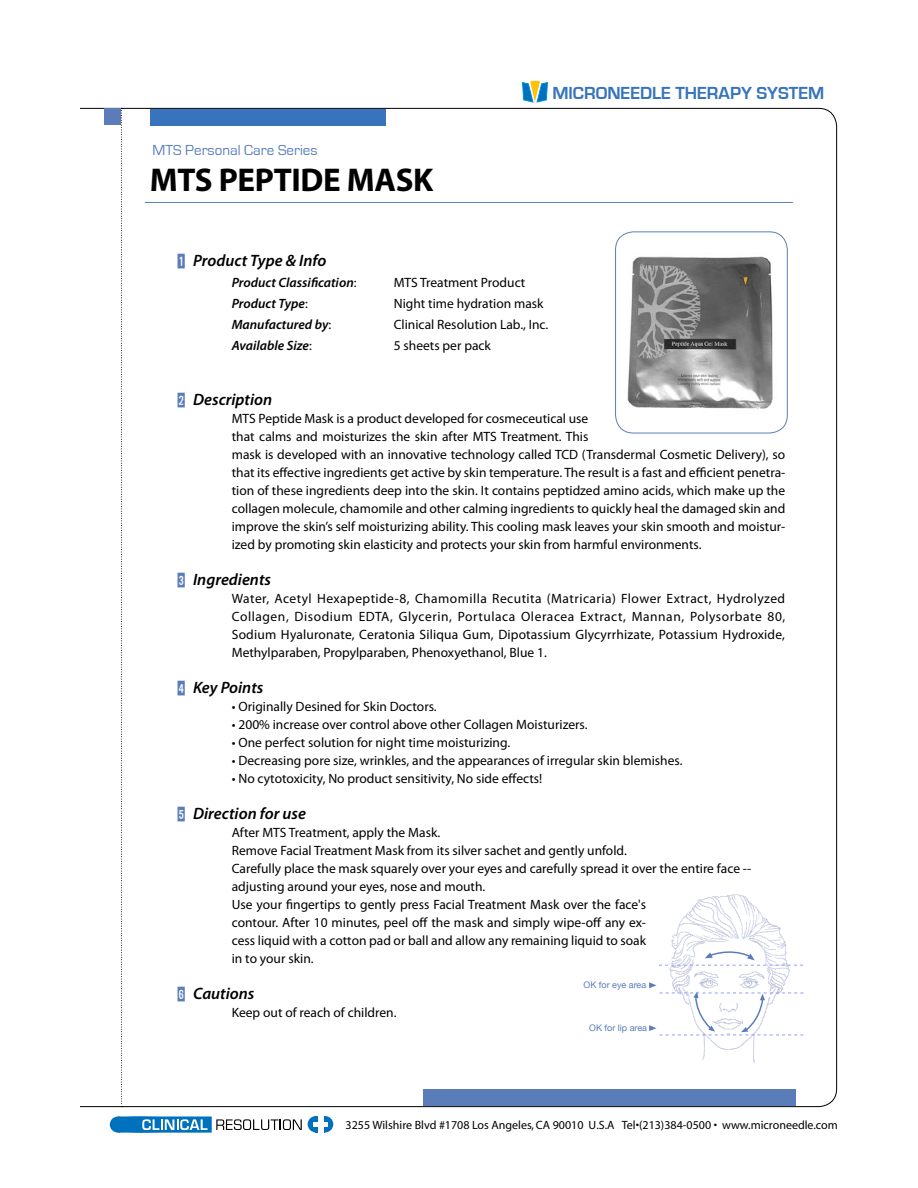
<style>
.page{position:relative;width:918px;height:1188px;background:#fff}
.page>*{position:absolute;margin:0;border:0;box-sizing:border-box;transform-origin:0 0}
.t1{font:700 33px "Myriad";letter-spacing:-.01em;color:#000}
.t2{font:700 18px "Eurostile";color:#3774bc}
.t3{font:italic 600 16.5px "Myriad Pro";color:#000}
.t4{font:15px "Eurostile";color:#5a7dba}
.t5{font:13.5px/18px "Myriad Pro";color:#000}
.t6{font:italic 600 13.5px "Myriad Pro";color:#000}
.t7{font:12px "Myriad";color:#000}
.t8{font:9px "Helvetica Neue";color:#5a7dba}
.s1{font-family:"Sign 2";font-weight:400;font-style:normal;color:#5a7dba}
.s2{font-weight:400;font-style:normal}
</style>
<div class="page">
<svg style="left:121px;top:108px;width:2px;height:999px"></svg>
<svg style="left:110px;top:1116px;width:192px;height:17px"></svg>
<svg style="left:316px;top:1116px;width:9px;height:16px"></svg>
<svg style="left:308px;top:1116px;width:8px;height:16px"></svg>
<svg style="left:325px;top:1116px;width:8px;height:16px"></svg>
<div style="left:313px;top:1122px;width:15px;height:5px;background:#fff"></div>
<div style="left:318px;top:1116px;width:5px;height:17px;background:#fff"></div>
<div style="left:105px;top:108px;width:16px;height:16px;background:#5a7dba"></div>
<div style="left:150px;top:109px;width:236px;height:16px;background:#3774bc"></div>
<div style="left:423px;top:1089px;width:373px;height:17px;background:#5a7dba"></div>
<svg style="left:522px;top:81px;width:26px;height:21px"></svg>
<hr style="left:145px;top:202px;width:648px;height:1px;background:#5a7dba">
<img style="left:669px;top:894px;width:121px;height:169px">
<svg style="left:659px;top:947px;width:144px;height:19px"></svg>
<svg style="left:649px;top:982px;width:154px;height:54px"></svg>
<img style="left:617px;top:235px;width:166px;height:196px">
<div style="left:615px;top:232px;width:173px;height:201px;border:1px solid #5a7dba;border-radius:18px"></div>
<p class="t4" style="left:153px;top:142px;width:166px">MTS Personal Care Series</p>
<h1 class="t1" style="left:150px;top:163px;width:285px">MTS PEPTIDE MASK</h1>
<h2 class="t2" style="left:552px;top:83px;width:273px">MICRONEEDLE THERAPY SYSTEM</h2>
<p class="t3" style="left:178px;top:250px;width:150px"><span class="s1">"</span> Product Type &amp; Info</p>
<p class="t6" style="left:232px;top:273px;width:126px">Product Classification<span class="s2">:</span></p>
<p class="t5" style="left:394px;top:273px;width:133px">MTS Treatment Product</p>
<p class="t6" style="left:232px;top:294px;width:78px">Product Type<span class="s2">:</span></p>
<p class="t5" style="left:394px;top:294px;width:151px">Night time hydration mask</p>
<p class="t6" style="left:232px;top:315px;width:101px">Manufactured by<span class="s2">:</span></p>
<p class="t5" style="left:394px;top:315px;width:156px">Clinical Resolution Lab., Inc.</p>
<p class="t6" style="left:232px;top:336px;width:82px">Available Size<span class="s2">:</span></p>
<p class="t5" style="left:394px;top:336px;width:99px">5 sheets per pack</p>
<p class="t3" style="left:178px;top:389px;width:96px"><span class="s1">%</span> Description</p>
<p class="t5" style="left:232px;top:410px;width:555px">MTS Peptide Mask is a product developed for cosmeceutical use<br>that calms and moisturizes the skin after MTS Treatment. This<br>mask is developed with an innovative technology called TCD (Transdermal Cosmetic Delivery), so that its effective ingredients get active by skin temperature. The result is a fast and efficient penetra&shy;tion of these ingredients deep into the skin. It contains peptidzed amino acids, which make up the collagen molecule, chamomile and other calming ingredients to quickly heal the damaged skin and improve the skin’s self moisturizing ability. This cooling mask leaves your skin smooth and moistur&shy;ized by promoting skin elasticity and protects your skin from harmful environments.</p>
<p class="t3" style="left:178px;top:569px;width:95px"><span class="s1">(</span> Ingredients</p>
<p class="t5" style="left:232px;top:590px;width:555px;text-align:justify">Water, Acetyl Hexapeptide-8, Chamomilla Recutita (Matricaria) Flower Extract, Hydrolyzed Collagen, Disodium EDTA, Glycerin, Portulaca Oleracea Extract, Mannan, Polysorbate 80, Sodium Hyaluronate, Ceratonia Siliqua Gum, Dipotassium Glycyrrhizate, Potassium Hydroxide, Methylparaben, Propylparaben, Phenoxyethanol, Blue 1.</p>
<p class="t3" style="left:178px;top:677px;width:87px"><span class="s1">+</span> Key Points</p>
<p class="t5" style="left:232px;top:698px;width:206px">• Originally Desined for Skin Doctors.</p>
<p class="t5" style="left:232px;top:716px;width:357px">• 200% increase over control above other Collagen Moisturizers.</p>
<p class="t5" style="left:232px;top:734px;width:280px">• One perfect solution for night time moisturizing.</p>
<p class="t5" style="left:232px;top:752px;width:452px">• Decreasing pore size, wrinkles, and the appearances of irregular skin blemishes.</p>
<p class="t5" style="left:232px;top:770px;width:312px">• No cytotoxicity, No product sensitivity, No side effects!</p>
<p class="t3" style="left:178px;top:803px;width:130px"><span class="s1">.</span> Direction for use</p>
<p class="t5" style="left:232px;top:824px;width:521px">After MTS Treatment, apply the Mask.<br>Remove Facial Treatment Mask from its silver sachet and gently unfold.<br>Carefully place the mask squarely over your eyes and carefully spread it over the entire face -- adjusting around your eyes, nose and mouth.<br>Use your fingertips to gently press Facial Treatment Mask over the face's<br>contour. After 10 minutes, peel off the mask and simply wipe-off any ex-<br>cess liquid with a cotton pad or ball and allow any remaining liquid to soak<br>in to your skin.</p>
<p class="t3" style="left:178px;top:983px;width:78px"><span class="s1">1</span> Cautions</p>
<p class="t5" style="left:232px;top:1004px;width:166px">Keep out of reach of children.</p>
<p class="t8" style="left:584px;top:979px;width:64px">OK for eye area</p>
<p class="t8" style="left:589px;top:1023px;width:59px">OK for lip area</p>
<p class="t7" style="left:346px;top:1119px;width:494px">3255 Wilshire Blvd #1708 Los Angeles, CA 90010 U.S.A Tel•(213)384-0500 • www.microneedle.com</p>
</div>
